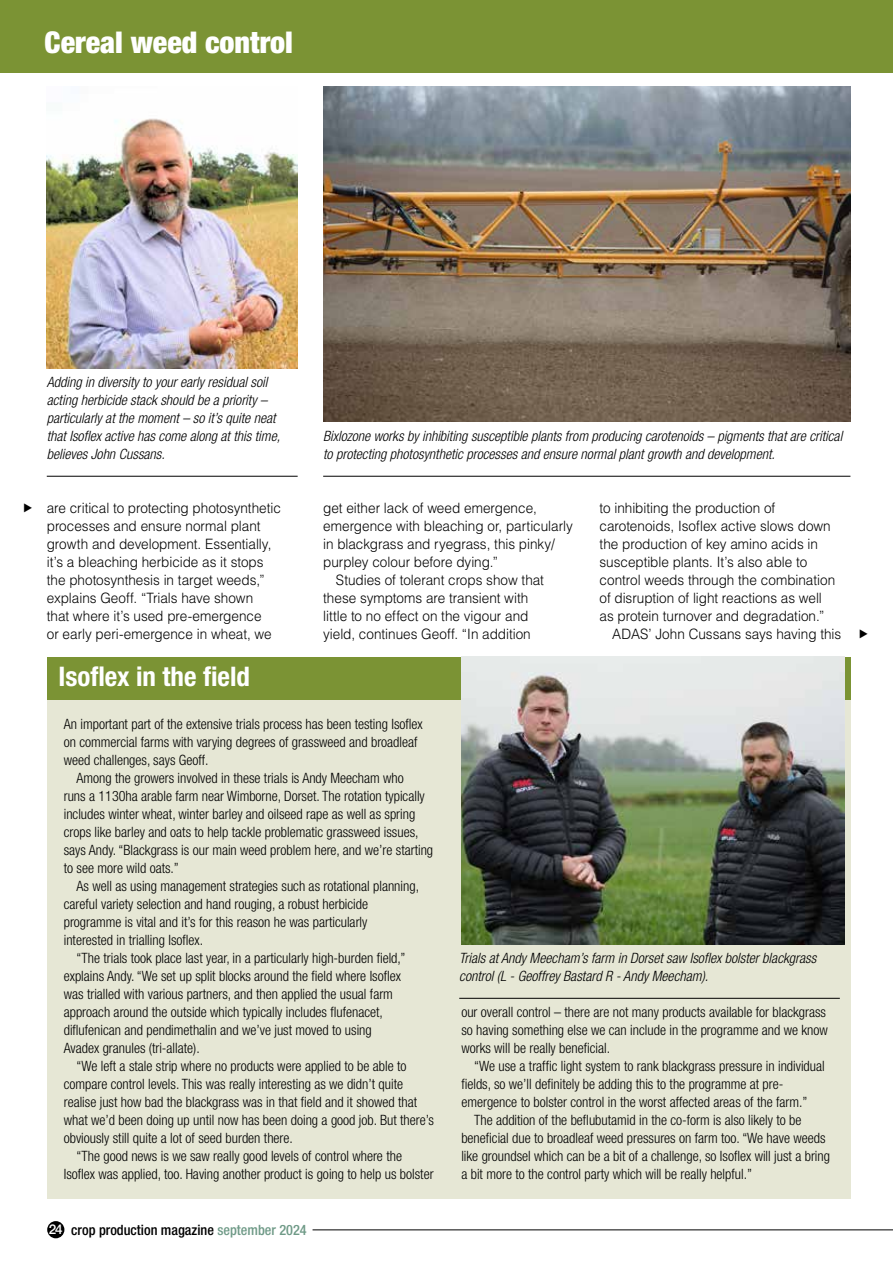
<style>
.page{position:relative;width:893px;height:1263px;background:#fff}
.page>*{position:absolute;margin:0;border:0;box-sizing:border-box;transform-origin:0 0}
.t1{font:900 condensed 30px "Helvetica Neue LT Std";color:#fff}
.t2{font:700 condensed 27px "Helvetica Neue LT Std";color:#fff}
.t3{font:300 condensed 14.25px/18px "Helvetica Neue LT Std";color:#000}
.t4{font:300 14.25px/18px "Helvetica LT Std";letter-spacing:-.005em;color:#000;scale:.95 1}
.t5{font:italic 300 condensed 14.25px/18px "Helvetica Neue LT Std";color:#000}
.t6{font:500 condensed 14.25px "Helvetica Neue LT Std";color:#000}
.s1{font-stretch:normal;font-size:13.5px;color:#fff}
.s2{color:#6f9a87}
</style>
<div class="page">
<div style="left:47px;top:1221px;width:17px;height:17px;background:#000;border-radius:50%"></div>
<hr style="left:313px;top:1229px;width:580px;height:1px;background:#000">
<div style="left:0;top:0;width:893px;height:72px;background:#7b9334"></div>
<hr style="left:47px;top:476px;width:251px;height:1px;background:#000">
<img style="left:47px;top:118px;width:251px;height:251px">
<div style="left:47px;top:657px;width:803px;height:542px;background:#e6e7d5"></div>
<div style="left:47px;top:657px;width:803px;height:43px;background:#7b9334"></div>
<hr style="left:459px;top:998px;width:381px;height:1px;background:#000">
<img style="left:461px;top:657px;width:383px;height:288px">
<img style="left:323px;top:87px;width:527px;height:334px">
<hr style="left:323px;top:476px;width:527px;height:1px;background:#000">
<h1 class="t1" style="left:45px;top:24px;width:250px">Cereal weed control</h1>
<p class="t5" style="left:47px;top:373px;width:235px">Adding in diversity to your early residual soil acting herbicide stack should be a priority – particularly at the moment – so it’s quite neat that Isoflex active has come along at this time, believes John Cussans.</p>
<p class="t5" style="left:323px;top:427px;width:521px">Bixlozone works by inhibiting susceptible plants from producing carotenoids – pigments that are critical to protecting photosynthetic processes and ensure normal plant growth and development.</p>
<p class="t4" style="left:47px;top:499px;width:248px">are critical to protecting photosynthetic processes and ensure normal plant growth and development. Essentially, it’s a bleaching herbicide as it stops the photosynthesis in target weeds,” explains Geoff. “Trials have shown<br>that where it’s used pre-emergence<br>or early peri-emergence in wheat, we</p>
<p class="t4" style="left:600px;top:499px;width:186px">to inhibiting the production of</p>
<p class="t4" style="left:323px;top:499px;width:226px">get either lack of weed emergence,</p>
<p class="t4" style="left:323px;top:517px;width:264px">emergence with bleaching or, particularly</p>
<p class="t4" style="left:323px;top:535px;width:245px">in blackgrass and ryegrass, this pinky/</p>
<p class="t4" style="left:323px;top:553px;width:186px">purpley colour before dying.”</p>
<p class="t4" style="left:336px;top:571px;width:221px">Studies of tolerant crops show that</p>
<p class="t4" style="left:323px;top:589px;width:217px">these symptoms are transient with</p>
<p class="t4" style="left:323px;top:607px;width:218px">little to no effect on the vigour and</p>
<p class="t4" style="left:323px;top:625px;width:220px">yield, continues Geoff. “In addition</p>
<p class="t4" style="left:600px;top:517px;width:245px">carotenoids, Isoflex active slows down</p>
<p class="t4" style="left:600px;top:535px;width:231px">the production of key amino acids in</p>
<p class="t4" style="left:600px;top:553px;width:220px">susceptible plants. It’s also able to</p>
<p class="t4" style="left:600px;top:571px;width:250px">control weeds through the combination</p>
<p class="t4" style="left:600px;top:589px;width:236px">of disruption of light reactions as well</p>
<p class="t4" style="left:600px;top:607px;width:238px">as protein turnover and degradation.”</p>
<p class="t4" style="left:612px;top:625px;width:243px">ADAS’ John Cussans says having this</p>
<h2 class="t2" style="left:58px;top:660px;width:193px">Isoflex in the field</h2>
<p class="t3" style="left:64px;top:715px;width:360px">An important part of the extensive trials process has been testing Isoflex on commercial farms with varying degrees of grassweed and broadleaf weed challenges, says Geoff.</p>
<p class="t3" style="left:64px;top:769px;width:371px;text-indent:13px">Among the growers involved in these trials is Andy Meecham who<br>runs a 1130ha arable farm near Wimborne, Dorset. The rotation typically includes winter wheat, winter barley and oilseed rape as well as spring crops like barley and oats to help tackle problematic grassweed issues, says Andy. “Blackgrass is our main weed problem here, and we’re starting to see more wild oats.”</p>
<p class="t3" style="left:64px;top:877px;width:357px;text-indent:13px">As well as using management strategies such as rotational planning, careful variety selection and hand rouging, a robust herbicide programme is vital and it’s for this reason he was particularly interested in trialling Isoflex.</p>
<p class="t3" style="left:64px;top:949px;width:343px;text-indent:13px">“The trials took place last year, in a particularly high-burden field,” explains Andy. “We set up split blocks around the field where Isoflex was trialled with various partners, and then applied the usual farm approach around the outside which typically includes flufenacet, diflufenican and pendimethalin and we’ve just moved to using Avadex granules (tri-allate).</p>
<p class="t3" style="left:77px;top:1057px;width:331px">“We left a stale strip where no products were applied to be able to</p>
<p class="t3" style="left:64px;top:1075px;width:341px">compare control levels. This was really interesting as we didn’t quite</p>
<p class="t3" style="left:64px;top:1093px;width:355px">realise just how bad the blackgrass was in that field and it showed that</p>
<p class="t3" style="left:64px;top:1111px;width:372px">what we’d been doing up until now has been doing a good job. But there’s</p>
<p class="t3" style="left:64px;top:1129px;width:231px">obviously still quite a lot of seed burden there.</p>
<p class="t3" style="left:77px;top:1147px;width:327px">“The good news is we saw really good levels of control where the</p>
<p class="t3" style="left:64px;top:1165px;width:371px">Isoflex was applied, too. Having another product is going to help us bolster</p>
<p class="t6" style="left:49px;top:1221px;width:259px"><span class="s1">24</span> crop production magazine <span class="s2">september 2024</span></p>
<p class="t5" style="left:459px;top:949px;width:359px">Trials at Andy Meecham’s farm in Dorset saw Isoflex bolster blackgrass control (L - Geoffrey Bastard R - Andy Meecham).</p>
<p class="t3" style="left:461px;top:1003px;width:368px">our overall control – there are not many products available for blackgrass so having something else we can include in the programme and we know works will be really beneficial.</p>
<p class="t3" style="left:474px;top:1057px;width:352px">“We use a traffic light system to rank blackgrass pressure in individual</p>
<p class="t3" style="left:461px;top:1075px;width:324px">fields, so we’ll definitely be adding this to the programme at pre-</p>
<p class="t3" style="left:461px;top:1093px;width:348px">emergence to bolster control in the worst affected areas of the farm.”</p>
<p class="t3" style="left:474px;top:1111px;width:329px">The addition of the beflubutamid in the co-form is also likely to be</p>
<p class="t3" style="left:461px;top:1129px;width:366px">beneficial due to broadleaf weed pressures on farm too. “We have weeds</p>
<p class="t3" style="left:461px;top:1147px;width:370px">like groundsel which can be a bit of a challenge, so Isoflex will just a bring</p>
<p class="t3" style="left:461px;top:1165px;width:292px">a bit more to the control party which will be really helpful.”</p>
</div>
